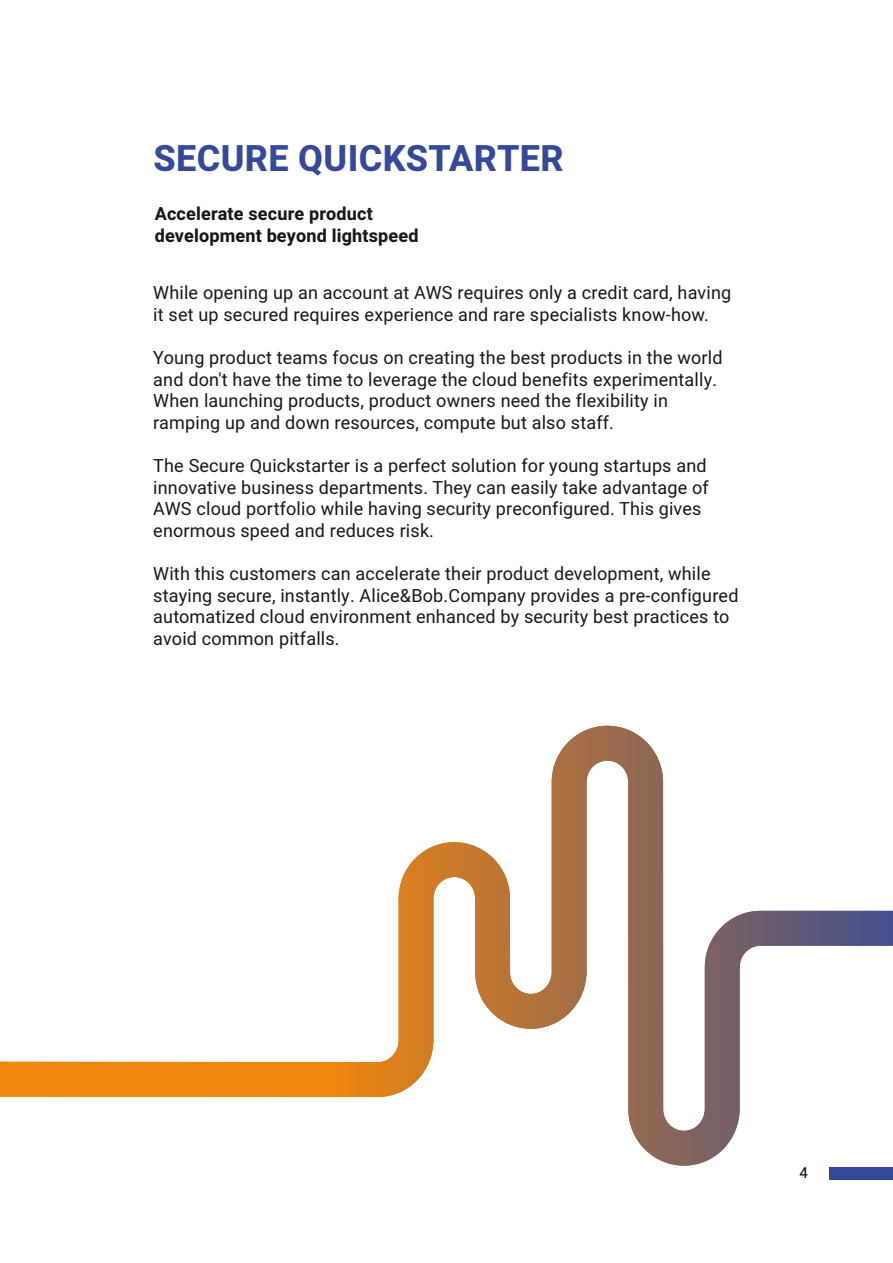
<style>
.page{position:relative;width:893px;height:1263px;background:#fff}
.page>*{position:absolute;margin:0;border:0;box-sizing:border-box;transform-origin:0 0}
.t1{font:800 36px "Heebo";letter-spacing:.01em;color:#34499a}
.t2{font:18px/21.6px "Heebo";letter-spacing:.01em;color:#181716}
.t3{font:700 18px/21.6px "Heebo";letter-spacing:.01em;color:#181716}
.t4{font:15px "Heebo";color:#000}
</style>
<div class="page">
<div style="left:829px;top:1166px;width:64px;height:13px;background:#34499a"></div>
<svg style="left:0;top:726px;width:893px;height:440px"></svg>
<h1 class="t1" style="left:154px;top:133px;width:412px">SECURE QUICKSTARTER</h1>
<p class="t3" style="left:155px;top:203px;width:265px">Accelerate secure product development beyond lightspeed</p>
<p class="t2" style="left:153px;top:282px;width:579px">While opening up an account at AWS requires only a credit card, having it set up secured requires experience and rare specialists know-how.</p>
<p class="t2" style="left:153px;top:347px;width:571px">Young product teams focus on creating the best products in the world and don't have the time to leverage the cloud benefits experimentally.<br>When launching products, product owners need the flexibility in ramping up and down resources, compute but also staff.</p>
<p class="t2" style="left:153px;top:455px;width:557px">The Secure Quickstarter is a perfect solution for young startups and innovative business departments. They can easily take advantage of AWS cloud portfolio while having security preconfigured. This gives enormous speed and reduces risk.</p>
<p class="t2" style="left:153px;top:563px;width:587px">With this customers can accelerate their product development, while staying secure, instantly. Alice&amp;Bob.Company provides a pre-configured automatized cloud environment enhanced by security best practices to avoid common pitfalls.</p>
<p class="t4" style="left:799px;top:1162px;width:10px">4</p>
</div>
